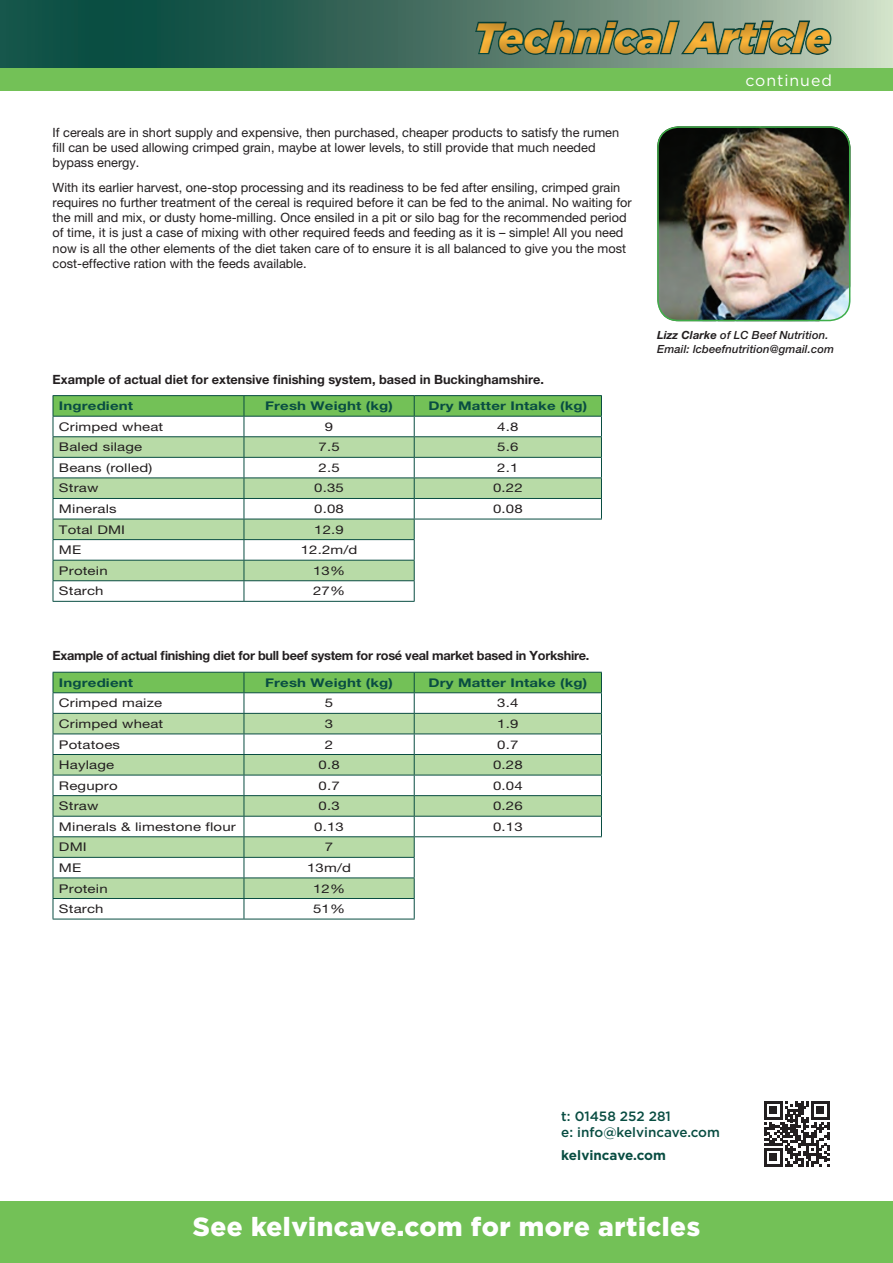
<style>
.page{position:relative;width:893px;height:1263px;background:#fff}
.page>*{position:absolute;margin:0;border:0;box-sizing:border-box;transform-origin:0 0}
.t1{font:italic 900 42.3px "Gotham";color:#fcb539}
.t2{font:900 26.25px "Gotham";letter-spacing:.02em;color:#fff}
.t3{font:15.9px "Gotham";letter-spacing:.06em;color:#fff}
.t4{font:500 13.5px "Gotham";color:#094d42}
.t5{font:700 13.5px "Gotham";color:#094d42}
.t6{font:12.75px/15.3px "Helvetica Neue LT Pro";color:#231f20}
.t7{font:700 12.75px "Helvetica Neue LT Pro";letter-spacing:-.02em;color:#231f20}
.t8{font:700 12.75px "Helvetica Neue LT Pro";color:#231f20}
.t9{font:12px "Helvetica Neue LT Pro";letter-spacing:.01em;color:#231f20;scale:1.25 1}
.t10{font:700 12px "Helvetica Neue LT Pro";letter-spacing:.01em;color:#094d42;scale:1.25 1}
.t11{font:italic 500 11.25px "Helvetica Neue LT Pro";letter-spacing:.01em;color:#231f20}
.s1{font-weight:700}
</style>
<div class="page">
<svg style="left:0;top:0;width:893px;height:68px;background:#2e6457"></svg>
<div style="left:448px;top:2px;width:412px;height:90px;background:#231f20;opacity:.33"></div>
<div style="left:0;top:1202px;width:893px;height:61px;background:#73c157"></div>
<div style="left:0;top:68px;width:893px;height:23px;background:#73c157"></div>
<svg style="left:764px;top:1101px;width:65px;height:65px"></svg>
<hr style="left:53px;top:395px;width:191px;height:1px;background:#094d42">
<hr style="left:244px;top:395px;width:170px;height:1px;background:#094d42">
<hr style="left:414px;top:395px;width:188px;height:1px;background:#094d42">
<svg style="left:53px;top:396px;width:549px;height:205px"></svg>
<hr style="left:53px;top:601px;width:191px;height:1px;background:#094d42">
<hr style="left:244px;top:601px;width:171px;height:1px;background:#094d42">
<svg style="left:53px;top:672px;width:549px;height:247px"></svg>
<hr style="left:53px;top:919px;width:191px;height:1px;background:#094d42">
<hr style="left:244px;top:919px;width:171px;height:1px;background:#094d42">
<img style="left:657px;top:126px;width:193px;height:195px">
<div style="left:657px;top:126px;width:193px;height:195px;border:2px solid #40ae49;border-radius:21px"></div>
<h1 class="t1" style="left:473px;top:9px;width:359px">Technical Article</h1>
<p class="t6" style="left:53px;top:124px;width:568px">If cereals are in short supply and expensive, then purchased, cheaper products to satisfy the rumen fill can be used allowing crimped grain, maybe at lower levels, to still provide that much needed bypass energy.</p>
<p class="t6" style="left:53px;top:179px;width:581px">With its earlier harvest, one-stop processing and its readiness to be fed after ensiling, crimped grain requires no further treatment of the cereal is required before it can be fed to the animal. No waiting for the mill and mix, or dusty home-milling. Once ensiled in a pit or silo bag for the recommended period of time, it is just a case of mixing with other required feeds and feeding as it is – simple! All you need now is all the other elements of the diet taken care of to ensure it is all balanced to give you the most cost-effective ration with the feeds available.</p>
<p class="t8" style="left:53px;top:372px;width:493px">Example of actual diet for extensive finishing system, based in Buckinghamshire.</p>
<p class="t10" style="left:59px;top:398px;width:61px">Ingredient</p>
<p class="t10" style="left:265px;top:398px;width:104px">Fresh Weight (kg)</p>
<p class="t10" style="left:428px;top:398px;width:128px">Dry Matter Intake (kg)</p>
<p class="t9" style="left:59px;top:419px;width:85px">Crimped wheat</p>
<p class="t9" style="left:325px;top:419px;width:8px">9</p>
<p class="t9" style="left:497px;top:419px;width:18px">4.8</p>
<p class="t9" style="left:59px;top:440px;width:68px">Baled silage</p>
<p class="t9" style="left:318px;top:440px;width:18px">7.5</p>
<p class="t9" style="left:497px;top:440px;width:18px">5.6</p>
<p class="t9" style="left:59px;top:460px;width:76px">Beans (rolled)</p>
<p class="t9" style="left:318px;top:460px;width:18px">2.5</p>
<p class="t9" style="left:497px;top:460px;width:18px">2.1</p>
<p class="t9" style="left:59px;top:481px;width:33px">Straw</p>
<p class="t9" style="left:314px;top:481px;width:25px">0.35</p>
<p class="t9" style="left:493px;top:481px;width:25px">0.22</p>
<p class="t9" style="left:59px;top:502px;width:48px">Minerals</p>
<p class="t9" style="left:314px;top:502px;width:25px">0.08</p>
<p class="t9" style="left:493px;top:502px;width:25px">0.08</p>
<p class="t9" style="left:59px;top:522px;width:54px">Total DMI</p>
<p class="t9" style="left:314px;top:522px;width:25px">12.9</p>
<p class="t9" style="left:59px;top:543px;width:19px">ME</p>
<p class="t9" style="left:301px;top:543px;width:47px">12.2m/d</p>
<p class="t9" style="left:59px;top:563px;width:40px">Protein</p>
<p class="t9" style="left:313px;top:563px;width:27px">13%</p>
<p class="t9" style="left:59px;top:584px;width:37px">Starch</p>
<p class="t9" style="left:313px;top:584px;width:27px">27%</p>
<p class="t7" style="left:53px;top:647px;width:538px">Example of actual finishing diet for bull beef system for rosé veal market based in Yorkshire.</p>
<p class="t10" style="left:59px;top:675px;width:61px">Ingredient</p>
<p class="t10" style="left:265px;top:675px;width:104px">Fresh Weight (kg)</p>
<p class="t10" style="left:428px;top:675px;width:128px">Dry Matter Intake (kg)</p>
<p class="t9" style="left:59px;top:696px;width:84px">Crimped maize</p>
<p class="t9" style="left:325px;top:696px;width:8px">5</p>
<p class="t9" style="left:497px;top:696px;width:18px">3.4</p>
<p class="t9" style="left:59px;top:716px;width:85px">Crimped wheat</p>
<p class="t9" style="left:325px;top:716px;width:8px">3</p>
<p class="t9" style="left:497px;top:716px;width:18px">1.9</p>
<p class="t9" style="left:59px;top:737px;width:50px">Potatoes</p>
<p class="t9" style="left:325px;top:737px;width:8px">2</p>
<p class="t9" style="left:497px;top:737px;width:18px">0.7</p>
<p class="t9" style="left:59px;top:758px;width:46px">Haylage</p>
<p class="t9" style="left:318px;top:758px;width:18px">0.8</p>
<p class="t9" style="left:493px;top:758px;width:25px">0.28</p>
<p class="t9" style="left:59px;top:778px;width:48px">Regupro</p>
<p class="t9" style="left:318px;top:778px;width:18px">0.7</p>
<p class="t9" style="left:493px;top:778px;width:25px">0.04</p>
<p class="t9" style="left:59px;top:799px;width:33px">Straw</p>
<p class="t9" style="left:318px;top:799px;width:18px">0.3</p>
<p class="t9" style="left:493px;top:799px;width:25px">0.26</p>
<p class="t9" style="left:59px;top:819px;width:143px">Minerals &amp; limestone flour</p>
<p class="t9" style="left:314px;top:819px;width:25px">0.13</p>
<p class="t9" style="left:493px;top:819px;width:25px">0.13</p>
<p class="t9" style="left:59px;top:840px;width:24px">DMI</p>
<p class="t9" style="left:325px;top:840px;width:8px">7</p>
<p class="t9" style="left:59px;top:860px;width:19px">ME</p>
<p class="t9" style="left:307px;top:860px;width:37px">13m/d</p>
<p class="t9" style="left:59px;top:881px;width:40px">Protein</p>
<p class="t9" style="left:313px;top:881px;width:27px">12%</p>
<p class="t9" style="left:59px;top:902px;width:37px">Starch</p>
<p class="t9" style="left:313px;top:902px;width:27px">51%</p>
<p class="t3" style="left:745px;top:71px;width:88px">continued</p>
<p class="t11" style="left:657px;top:329px;width:173px"><span class="s1">Lizz Clarke</span> of LC Beef Nutrition.</p>
<p class="t11" style="left:657px;top:342px;width:178px">Email: lcbeefnutrition@gmail.com</p>
<p class="t4" style="left:561px;top:1107px;width:111px">t: 01458 252 281</p>
<p class="t4" style="left:561px;top:1124px;width:160px">e: info@kelvincave.com</p>
<p class="t5" style="left:561px;top:1146px;width:106px">kelvincave.com</p>
<p class="t2" style="left:193px;top:1209px;width:509px">See kelvincave.com for more articles</p>
</div>
